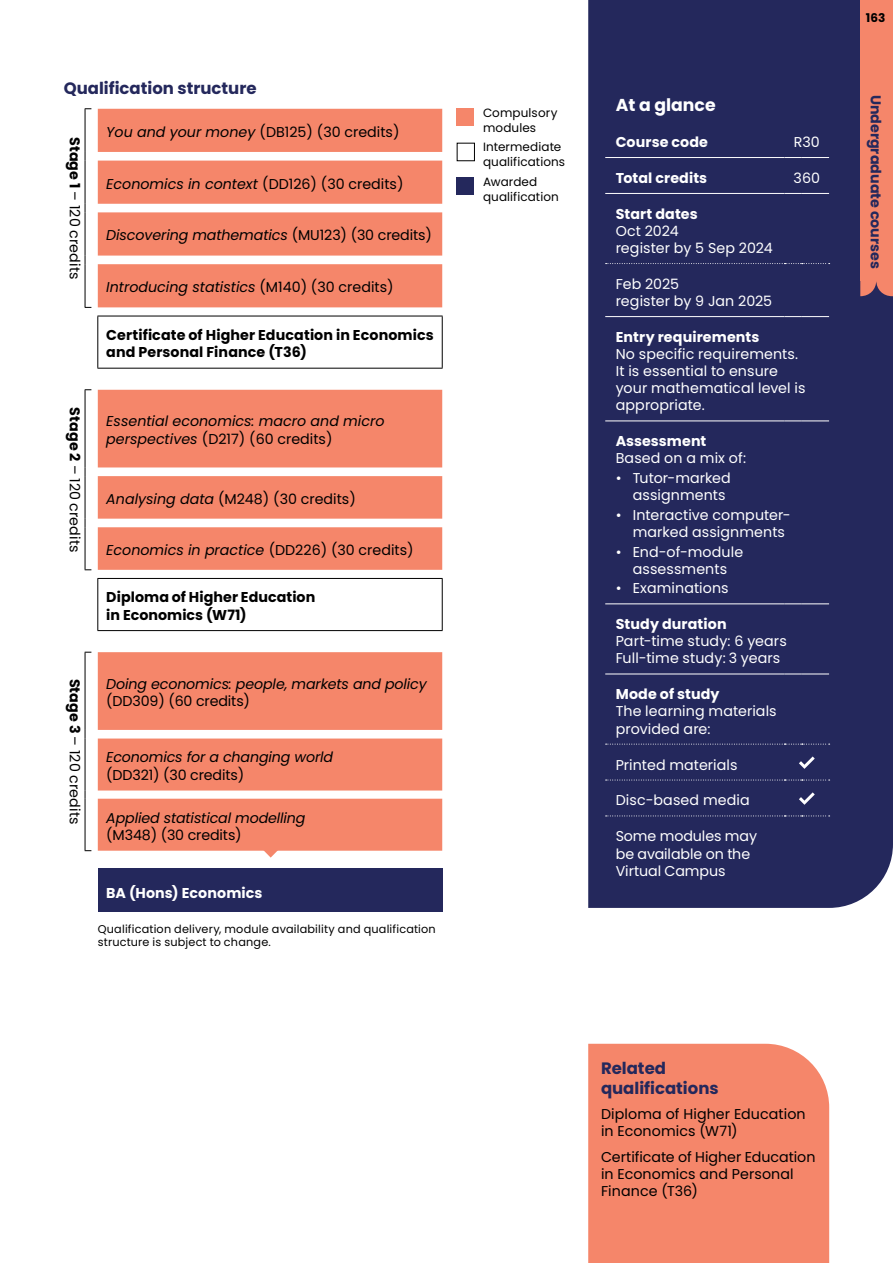
<style>
.page{position:relative;width:893px;height:1263px;background:#fff}
.page>*{position:absolute;margin:0;border:0;box-sizing:border-box;transform-origin:0 0}
.t1{font:700 17.25px "Poppins";color:#fff}
.t2{font:700 16.5px/19.8px "Poppins";color:#24285c}
.t3{font:14.25px/17.1px "Poppins";letter-spacing:.005em;color:#fff}
.t4{font:italic 14.25px/17.1px "Poppins";letter-spacing:-.01em;color:#000}
.t5{font:14.25px/17.1px "Poppins";color:#000}
.t6{font:700 14.25px/17.2px "Poppins";letter-spacing:.005em;color:#000}
.t7{font:700 14.25px "Poppins";letter-spacing:.01em;color:#fff}
.t8{font:700 14.25px "Poppins";color:#24285c}
.t9{font:12px/15px "Poppins";letter-spacing:.01em;color:#000}
.t10{font:700 12px "Poppins";color:#000}
.t11{font:11.25px/13.5px "Poppins";letter-spacing:.015em;color:#000}
.s1{font-weight:700}
.s2{font-style:italic}
.s3{font-style:normal}
</style>
<div class="page">
<div style="left:588px;top:0;width:305px;height:908px;background:#24285c"></div>
<div style="left:457px;top:108px;width:17px;height:18px;background:#f5866a"></div>
<div style="left:457px;top:143px;width:18px;height:18px;border:1px solid #000"></div>
<div style="left:457px;top:177px;width:17px;height:18px;background:#24285c"></div>
<svg style="left:98px;top:109px;width:344px;height:742px;fill:#f5866a"></svg>
<div style="left:98px;top:868px;width:344px;height:44px;background:#24285c"></div>
<hr style="left:85px;top:109px;width:1px;height:43px;background:#000">
<hr style="left:85px;top:161px;width:1px;height:43px;background:#000">
<hr style="left:85px;top:212px;width:1px;height:44px;background:#000">
<hr style="left:85px;top:264px;width:1px;height:43px;background:#000">
<hr style="left:97px;top:316px;width:346px;height:1px;background:#000">
<hr style="left:97px;top:316px;width:1px;height:52px;background:#000">
<hr style="left:442px;top:316px;width:1px;height:52px;background:#000">
<hr style="left:97px;top:368px;width:346px;height:1px;background:#000">
<hr style="left:85px;top:390px;width:1px;height:77px;background:#000">
<hr style="left:85px;top:476px;width:1px;height:43px;background:#000">
<hr style="left:85px;top:527px;width:1px;height:42px;background:#000">
<hr style="left:97px;top:578px;width:346px;height:1px;background:#000">
<hr style="left:97px;top:579px;width:1px;height:51px;background:#000">
<hr style="left:442px;top:579px;width:1px;height:51px;background:#000">
<hr style="left:97px;top:630px;width:346px;height:1px;background:#000">
<hr style="left:85px;top:652px;width:1px;height:78px;background:#000">
<hr style="left:85px;top:738px;width:1px;height:52px;background:#000">
<hr style="left:85px;top:799px;width:1px;height:51px;background:#000">
<hr style="left:605px;top:157px;width:179px;height:1px;background:#fff">
<svg style="left:784px;top:157px;width:45px;height:1px"></svg>
<hr style="left:605px;top:193px;width:179px;height:1px;background:#fff">
<svg style="left:784px;top:193px;width:45px;height:1px"></svg>
<hr style="left:605px;top:316px;width:179px;height:1px;background:#fff">
<svg style="left:784px;top:316px;width:45px;height:1px"></svg>
<hr style="left:605px;top:420px;width:179px;height:1px;background:#fff">
<svg style="left:784px;top:420px;width:45px;height:1px"></svg>
<hr style="left:605px;top:603px;width:179px;height:1px;background:#fff">
<svg style="left:784px;top:603px;width:45px;height:1px"></svg>
<hr style="left:605px;top:674px;width:179px;height:1px;background:#fff">
<svg style="left:784px;top:674px;width:45px;height:1px"></svg>
<svg style="left:606px;top:263px;width:224px;height:1px"></svg>
<svg style="left:606px;top:744px;width:224px;height:1px"></svg>
<svg style="left:606px;top:780px;width:224px;height:1px"></svg>
<svg style="left:606px;top:815px;width:224px;height:1px"></svg>
<svg style="left:799px;top:756px;width:16px;height:13px"></svg>
<svg style="left:799px;top:792px;width:16px;height:13px"></svg>
<div style="left:588px;top:1044px;width:241px;height:219px;background:#f5866a"></div>
<svg style="left:263px;top:850px;width:16px;height:8px"></svg>
<div style="left:871px;top:0;width:22px;height:844px;background:#24285c"></div>
<svg style="left:860px;top:281px;width:33px;height:15px"></svg>
<div style="left:860px;top:0;width:33px;height:281px;background:#f5866a"></div>
<p class="t2" style="left:64px;top:78px;width:194px">Qualification structure</p>
<p class="t5" style="left:83px;top:137px;width:144px;rotate:90deg"><span class="s1">Stage 1</span> – 120 credits</p>
<p class="t5" style="left:106px;top:123px;width:295px"><span class="s2">You and your money</span> (DB125) (30 credits)</p>
<p class="t4" style="left:106px;top:175px;width:299px">Economics in context <span class="s3">(DD126) (30 credits)</span></p>
<p class="t4" style="left:106px;top:227px;width:327px">Discovering mathematics <span class="s3">(MU123) (30 credits)</span></p>
<p class="t4" style="left:106px;top:279px;width:289px">Introducing statistics <span class="s3">(M140) (30 credits)</span></p>
<p class="t6" style="left:106px;top:326px;width:329px">Certificate of Higher Education in Economics and Personal Finance (T36)</p>
<p class="t5" style="left:83px;top:407px;width:147px;rotate:90deg"><span class="s1">Stage 2</span> – 120 credits</p>
<p class="t4" style="left:106px;top:413px;width:280px">Essential economics: macro and micro perspectives <span class="s3">(D217) (60 credits)</span></p>
<p class="t5" style="left:106px;top:490px;width:251px"><span class="s2">Analysing data</span> (M248) (30 credits)</p>
<p class="t4" style="left:106px;top:541px;width:309px">Economics in practice <span class="s3">(DD226) (30 credits)</span></p>
<p class="t6" style="left:106px;top:589px;width:210px">Diploma of Higher Education in Economics (W71)</p>
<p class="t5" style="left:83px;top:679px;width:147px;rotate:90deg"><span class="s1">Stage 3</span> – 120 credits</p>
<p class="t4" style="left:106px;top:675px;width:322px">Doing economics: people, markets and policy</p>
<p class="t5" style="left:106px;top:692px;width:145px">(DD309) (60 credits)</p>
<p class="t4" style="left:106px;top:749px;width:228px">Economics for a changing world</p>
<p class="t5" style="left:106px;top:766px;width:139px">(DD321) (30 credits)</p>
<p class="t4" style="left:106px;top:809px;width:201px">Applied statistical modelling</p>
<p class="t5" style="left:106px;top:826px;width:137px">(M348) (30 credits)</p>
<p class="t7" style="left:106px;top:884px;width:158px">BA (Hons) Economics</p>
<p class="t11" style="left:98px;top:922px;width:340px">Qualification delivery, module availability and qualification structure is subject to change.</p>
<p class="t9" style="left:483px;top:105px;width:76px">Compulsory modules</p>
<p class="t9" style="left:483px;top:139px;width:84px">Intermediate qualifications</p>
<p class="t9" style="left:483px;top:174px;width:77px">Awarded qualification</p>
<p class="t1" style="left:616px;top:95px;width:101px">At a glance</p>
<p class="t7" style="left:616px;top:134px;width:94px">Course code</p>
<p class="t3" style="left:794px;top:134px;width:27px">R30</p>
<p class="t7" style="left:616px;top:170px;width:93px">Total credits</p>
<p class="t3" style="left:794px;top:169px;width:28px">360</p>
<p class="t7" style="left:616px;top:206px;width:83px">Start dates</p>
<p class="t3" style="left:616px;top:222px;width:158px">Oct 2024<br>register by 5 Sep 2024</p>
<p class="t3" style="left:616px;top:275px;width:158px">Feb 2025<br>register by 9 Jan 2025</p>
<p class="t7" style="left:616px;top:329px;width:145px">Entry requirements</p>
<p class="t3" style="left:616px;top:346px;width:191px">No specific requirements.<br>It is essential to ensure your mathematical level is appropriate.</p>
<p class="t7" style="left:616px;top:433px;width:92px">Assessment</p>
<p class="t3" style="left:616px;top:450px;width:132px">Based on a mix of:</p>
<p class="t3" style="left:633px;top:470px;width:100px;text-indent:-17px">• Tutor-marked assignments</p>
<p class="t3" style="left:633px;top:506px;width:159px;text-indent:-17px">• Interactive computer&shy;marked assignments</p>
<p class="t3" style="left:616px;top:543px;width:129px;text-align:center">• End-of-module assessments</p>
<p class="t3" style="left:616px;top:580px;width:114px">• Examinations</p>
<p class="t7" style="left:616px;top:616px;width:112px">Study duration</p>
<p class="t3" style="left:616px;top:633px;width:173px">Part-time study: 6 years<br>Full-time study: 3 years</p>
<p class="t7" style="left:616px;top:686px;width:105px">Mode of study</p>
<p class="t3" style="left:616px;top:703px;width:162px">The learning materials provided are:</p>
<p class="t3" style="left:616px;top:756px;width:123px">Printed materials</p>
<p class="t3" style="left:616px;top:792px;width:136px">Disc-based media</p>
<p class="t3" style="left:616px;top:828px;width:143px">Some modules may be available on the<br>Virtual Campus</p>
<p class="t10" style="left:866px;top:11px;width:21px">163</p>
<p class="t8" style="left:884px;top:95px;width:176px;rotate:90deg">Undergraduate courses</p>
<p class="t2" style="left:601px;top:1058px;width:119px">Related qualifications</p>
<p class="t5" style="left:601px;top:1106px;width:206px">Diploma of Higher Education in Economics (W71)</p>
<p class="t5" style="left:601px;top:1148px;width:216px">Certificate of Higher Education in Economics and Personal<br>Finance (T36)</p>
</div>
